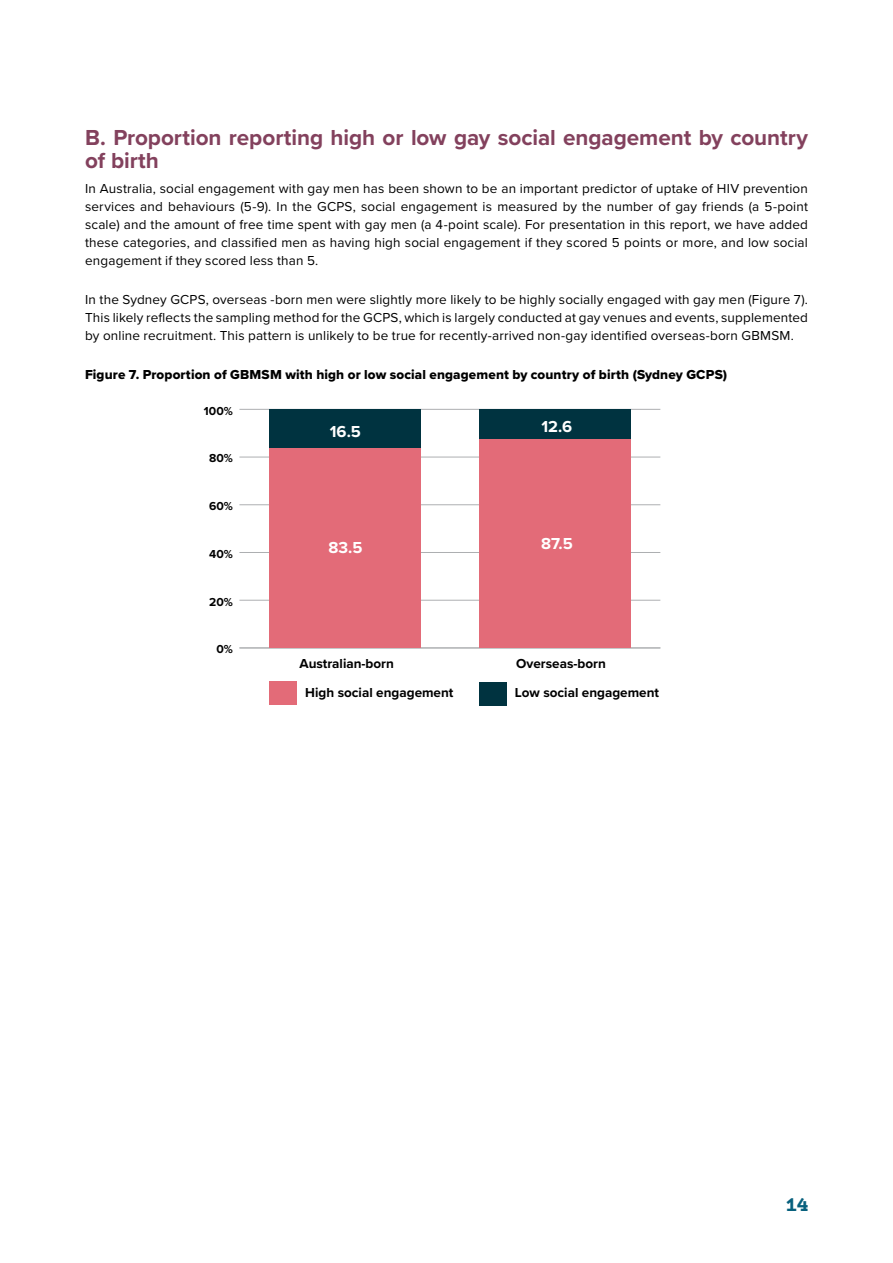
<style>
.page{position:relative;width:893px;height:1263px;background:#fff}
.page>*{position:absolute;margin:0;border:0;box-sizing:border-box;transform-origin:0 0}
.t1{font:700 22.5px/22.5px "Proxima Nova";letter-spacing:-.005em;color:#83415d}
.t2{font:700 21px "Podkova";color:#07607d}
.t3{font:700 16.5px "Proxima Nova";color:#fff}
.t4{font:13.5px/18px "Proxima Nova";letter-spacing:.01em;color:#000;text-align:justify}
.t5{font:13.5px "Proxima Nova Extrabld";letter-spacing:.01em;color:#000}
.t6{font:700 13.5px "Proxima Nova";color:#000}
.t7{font:700 12px "Proxima Nova";color:#000}
</style>
<div class="page">
<hr style="left:239px;top:648px;width:421px;height:1px;background:#adafb1">
<hr style="left:239px;top:600px;width:421px;height:1px;background:#adafb1">
<hr style="left:239px;top:552px;width:421px;height:1px;background:#adafb1">
<hr style="left:239px;top:504px;width:421px;height:1px;background:#adafb1">
<hr style="left:239px;top:457px;width:421px;height:1px;background:#adafb1">
<hr style="left:239px;top:409px;width:421px;height:1px;background:#adafb1">
<div style="left:480px;top:682px;width:27px;height:23px;background:#003340"></div>
<div style="left:269px;top:409px;width:151px;height:40px;background:#003340"></div>
<div style="left:479px;top:409px;width:152px;height:30px;background:#003340"></div>
<div style="left:269px;top:681px;width:27px;height:24px;background:#e36b78"></div>
<div style="left:269px;top:449px;width:151px;height:199px;background:#e36b78"></div>
<div style="left:479px;top:439px;width:152px;height:209px;background:#e36b78"></div>
<h1 class="t1" style="left:85px;top:126px;width:724px">B. Proportion reporting high or low gay social engagement by country of birth</h1>
<p class="t4" style="left:85px;top:178px;width:724px">In Australia, social engagement with gay men has been shown to be an important predictor of uptake of HIV prevention services and behaviours (5-9). In the GCPS, social engagement is measured by the number of gay friends (a 5-point scale) and the amount of free time spent with gay men (a 4-point scale). For presentation in this report, we have added these categories, and classified men as having high social engagement if they scored 5 points or more, and low social engagement if they scored less than 5.</p>
<p class="t4" style="left:85px;top:290px;width:724px">In the Sydney GCPS, overseas -born men were slightly more likely to be highly socially engaged with gay men (Figure 7).<br>This likely reflects the sampling method for the GCPS, which is largely conducted at gay venues and events, supplemented by online recruitment. This pattern is unlikely to be true for recently-arrived non-gay identified overseas-born GBMSM.</p>
<p class="t5" style="left:85px;top:364px;width:644px">Figure 7. Proportion of GBMSM with high or low social engagement by country of birth (Sydney GCPS)</p>
<p class="t7" style="left:204px;top:402px;width:30px">100%</p>
<p class="t7" style="left:209px;top:449px;width:25px">80%</p>
<p class="t7" style="left:209px;top:497px;width:25px">60%</p>
<p class="t7" style="left:209px;top:545px;width:25px">40%</p>
<p class="t7" style="left:209px;top:593px;width:25px">20%</p>
<p class="t7" style="left:216px;top:640px;width:18px">0%</p>
<p class="t3" style="left:330px;top:419px;width:33px">16.5</p>
<p class="t3" style="left:328px;top:536px;width:35px">83.5</p>
<p class="t3" style="left:541px;top:414px;width:32px">12.6</p>
<p class="t3" style="left:541px;top:531px;width:33px">87.5</p>
<p class="t6" style="left:300px;top:654px;width:96px">Australian-born</p>
<p class="t6" style="left:516px;top:654px;width:91px">Overseas-born</p>
<p class="t6" style="left:305px;top:682px;width:150px">High social engagement</p>
<p class="t6" style="left:515px;top:683px;width:146px">Low social engagement</p>
<h2 class="t2" style="left:786px;top:1193px;width:23px">14</h2>
</div>
